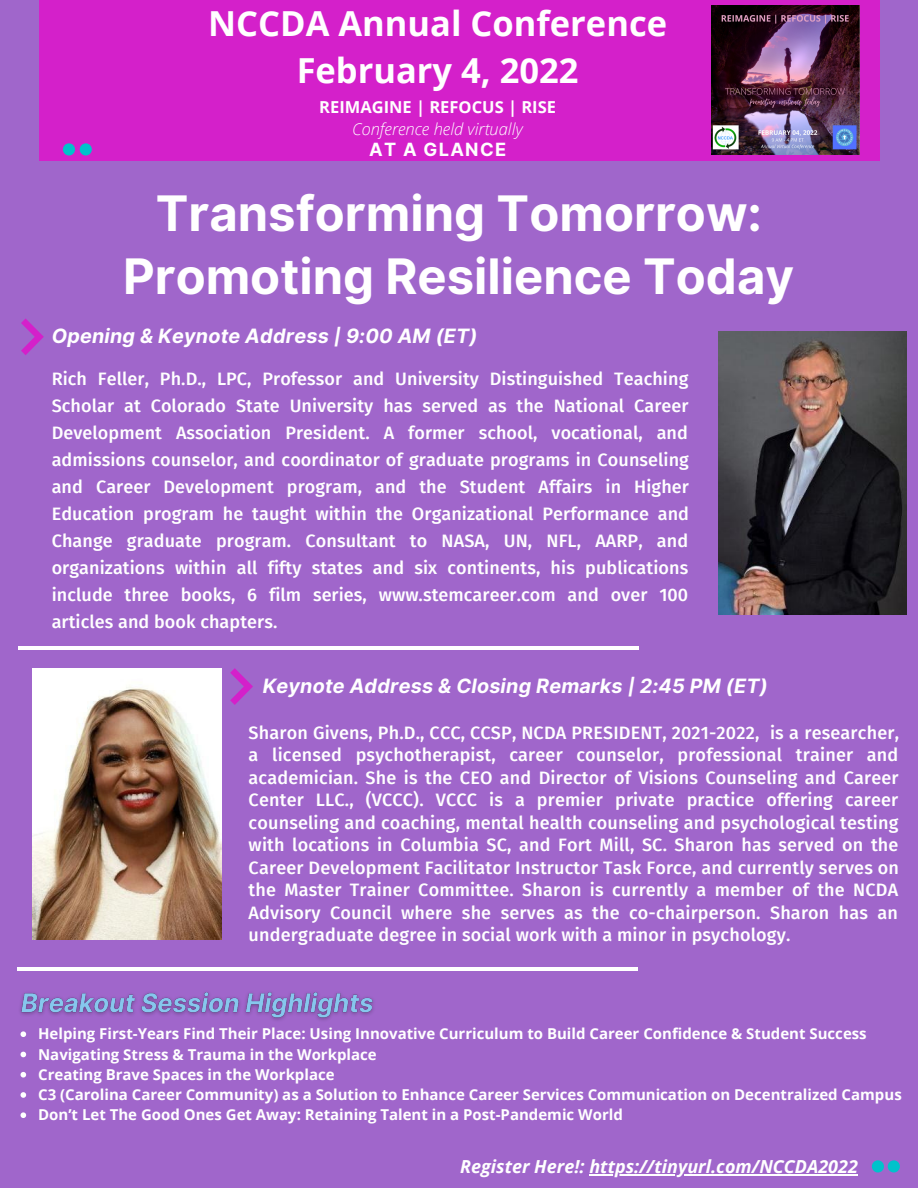
<style>
.page{position:relative;width:918px;height:1188px;background:#a066cb}
.page>*{position:absolute;margin:0;border:0;box-sizing:border-box;transform-origin:0 0}
.t1{font:700 48.9px/63px "Inter";color:#fff;text-align:center}
.t2{font:700 34.5px "Open Sans";color:#fff}
.t3{font:italic 700 19.8px "Inter";letter-spacing:.01em;color:#fff}
.t4{font:700 18.3px "Inter";letter-spacing:.07em;color:#fff}
.t5{font:500 18px/22.5px "Fira Sans";letter-spacing:.005em;color:#fff;text-align:justify}
.t6{font:italic 700 18px "Open Sans";color:#fff}
.t7{font:italic 300 16.5px "Open Sans";color:#fff}
.t8{font:700 16.5px "Open Sans";color:#fff}
.t9{font:700 15px "Open Sans";color:#fff}
</style>
<div class="page">
<hr style="left:18px;top:647px;width:621px;height:3px;background:#fff">
<svg style="left:230px;top:668px;width:23px;height:37px"></svg>
<div style="left:39px;top:0;width:840px;height:161px;background:#d420ca"></div>
<div style="left:63px;top:143px;width:12px;height:13px;background:#00c2cb;border-radius:50%"></div>
<div style="left:80px;top:143px;width:12px;height:13px;background:#00c2cb;border-radius:50%"></div>
<div style="left:872px;top:1160px;width:12px;height:13px;background:#00c2cb;border-radius:50%"></div>
<div style="left:888px;top:1160px;width:12px;height:13px;background:#00c2cb;border-radius:50%"></div>
<img style="left:711px;top:6px;width:149px;height:148px">
<img style="left:32px;top:668px;width:189px;height:271px">
<img style="left:20px;top:992px;width:354px;height:29px">
<hr style="left:17px;top:967px;width:621px;height:4px;background:#fff">
<img style="left:718px;top:332px;width:189px;height:283px">
<svg style="left:21px;top:1031px;width:5px;height:6px"></svg>
<svg style="left:21px;top:1052px;width:5px;height:5px"></svg>
<svg style="left:21px;top:1072px;width:5px;height:6px"></svg>
<svg style="left:21px;top:1092px;width:5px;height:6px"></svg>
<svg style="left:21px;top:1112px;width:5px;height:6px"></svg>
<hr style="left:589px;top:1174px;width:269px;height:1px;background:#fff">
<svg style="left:21px;top:318px;width:23px;height:37px"></svg>
<p class="t2" style="left:208px;top:-1px;width:460px">NCCDA Annual Conference</p>
<p class="t2" style="left:297px;top:46px;width:283px">February 4, 2022</p>
<p class="t7" style="left:352px;top:117px;width:172px">Conference held virtually</p>
<p class="t8" style="left:319px;top:96px;width:238px">REIMAGINE | REFOCUS | RISE</p>
<p class="t4" style="left:369px;top:138px;width:139px">AT A GLANCE</p>
<p class="t1" style="left:123px;top:182px;width:673px">Transforming Tomorrow:<br>Promoting Resilience Today</p>
<p class="t3" style="left:52px;top:324px;width:427px">Opening &amp; Keynote Address | 9:00 AM (ET)</p>
<p class="t5" style="left:52px;top:365px;width:639px;line-height:27px">Rich Feller, Ph.D., LPC, Professor and University Distinguished Teaching Scholar at Colorado State University has served as the National Career Development Association President. A former school, vocational, and admissions counselor, and coordinator of graduate programs in Counseling and Career Development program, and the Student Affairs in Higher Education program he taught within the Organizational Performance and Change graduate program. Consultant to NASA, UN, NFL, AARP, and organizations within all fifty states and six continents, his publications include three books, 6 film series, www.stemcareer.com and over 100 articles and book chapters.</p>
<p class="t3" style="left:263px;top:674px;width:507px">Keynote Address &amp; Closing Remarks | 2:45 PM (ET)</p>
<p class="t5" style="left:249px;top:722px;width:652px">Sharon Givens, Ph.D., CCC, CCSP, NCDA PRESIDENT, 2021-2022, is a researcher, a licensed psychotherapist, career counselor, professional trainer and academician. She is the CEO and Director of Visions Counseling and Career Center LLC., (VCCC). VCCC is a premier private practice offering career counseling and coaching, mental health counseling and psychological testing with locations in Columbia SC, and Fort Mill, SC. Sharon has served on the Career Development Facilitator Instructor Task Force, and currently serves on the Master Trainer Committee. Sharon is currently a member of the NCDA Advisory Council where she serves as the co-chairperson. Sharon has an undergraduate degree in social work with a minor in psychology.</p>
<p class="t9" style="left:38px;top:1023px;width:830px">Helping First-Years Find Their Place: Using Innovative Curriculum to Build Career Confidence &amp; Student Success</p>
<p class="t9" style="left:38px;top:1044px;width:340px">Navigating Stress &amp; Trauma in the Workplace</p>
<p class="t9" style="left:38px;top:1064px;width:298px">Creating Brave Spaces in the Workplace</p>
<p class="t9" style="left:38px;top:1084px;width:865px">C3 (Carolina Career Community) as a Solution to Enhance Career Services Communication on Decentralized Campus</p>
<p class="t9" style="left:38px;top:1104px;width:586px">Don’t Let The Good Ones Get Away: Retaining Talent in a Post-Pandemic World</p>
<p class="t6" style="left:460px;top:1154px;width:399px">Register Here!: https://tinyurl.com/NCCDA2022</p>
</div>
